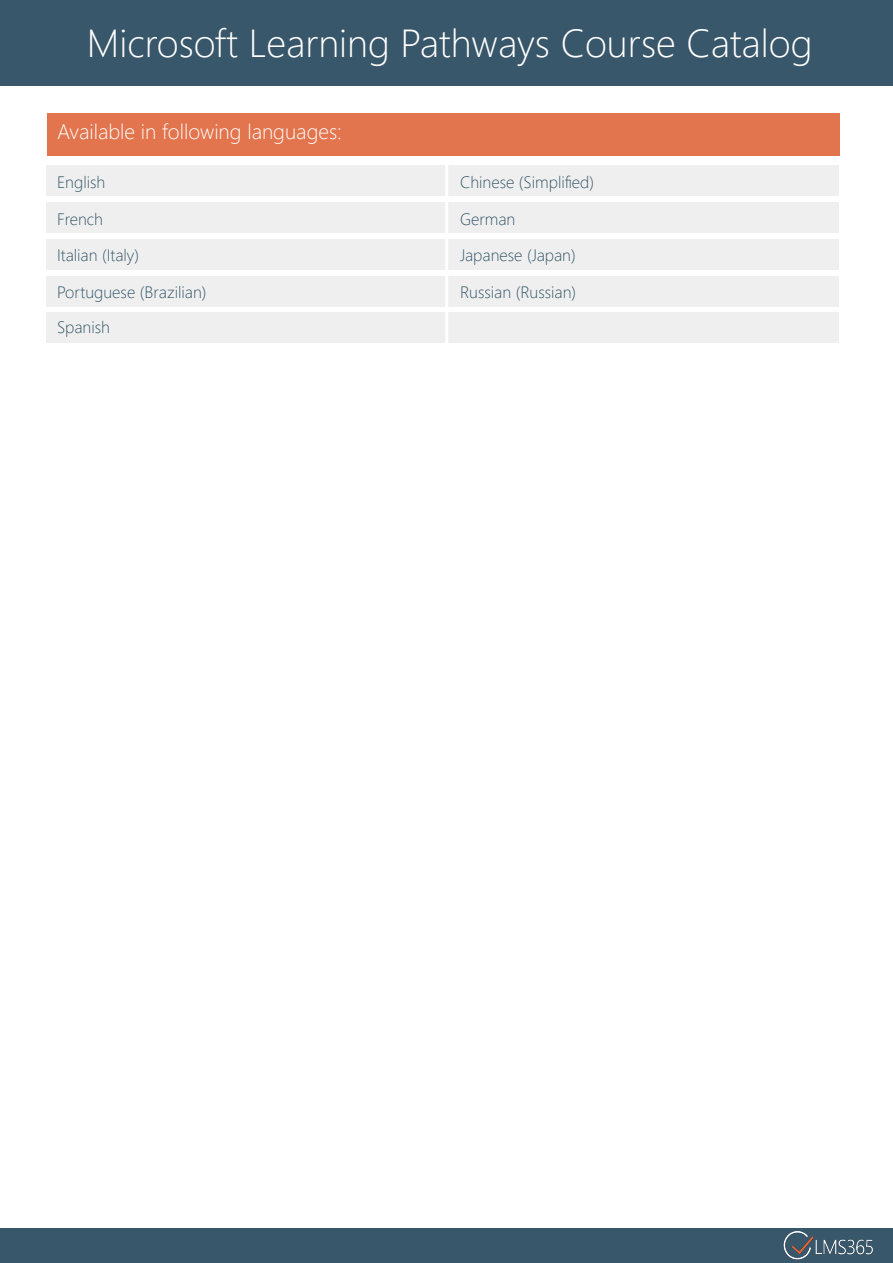
<style>
.page{position:relative;width:893px;height:1263px;background:#fff}
.page>*{position:absolute;margin:0;border:0;box-sizing:border-box;transform-origin:0 0}
.t1{font:300 39px "Segoe UI";color:#fff}
.t2{font:300 21px "Segoe UI";color:#fff}
.t3{font:300 16.5px "Segoe UI";color:#345768}
</style>
<div class="page">
<div style="left:0;top:1228px;width:893px;height:35px;background:#39576a"></div>
<div style="left:0;top:0;width:893px;height:86px;background:#39576a"></div>
<img style="left:783px;top:1231px;width:90px;height:29px">
<div style="left:47px;top:202px;width:792px;height:30px;background:#efefef"></div>
<div style="left:47px;top:113px;width:792px;height:43px;background:#e3754e"></div>
<div style="left:47px;top:166px;width:792px;height:30px;background:#efefef"></div>
<div style="left:47px;top:276px;width:792px;height:30px;background:#efefef"></div>
<div style="left:47px;top:240px;width:792px;height:30px;background:#efefef"></div>
<div style="left:47px;top:312px;width:792px;height:30px;background:#efefef"></div>
<hr style="left:445px;top:159px;width:3px;height:199px;background:#fff">
<p class="t1" style="left:87px;top:6px;width:727px">Microsoft Learning Pathways Course Catalog</p>
<p class="t2" style="left:57px;top:112px;width:286px">Available in following languages:</p>
<p class="t3" style="left:57px;top:167px;width:50px">English</p>
<p class="t3" style="left:460px;top:167px;width:135px">Chinese (Simplified)</p>
<p class="t3" style="left:57px;top:203px;width:48px">French</p>
<p class="t3" style="left:460px;top:203px;width:57px">German</p>
<p class="t3" style="left:57px;top:240px;width:84px">Italian (Italy)</p>
<p class="t3" style="left:460px;top:240px;width:117px">Japanese (Japan)</p>
<p class="t3" style="left:57px;top:277px;width:151px">Portuguese (Brazilian)</p>
<p class="t3" style="left:460px;top:277px;width:118px">Russian (Russian)</p>
<p class="t3" style="left:57px;top:311px;width:55px">Spanish</p>
</div>
